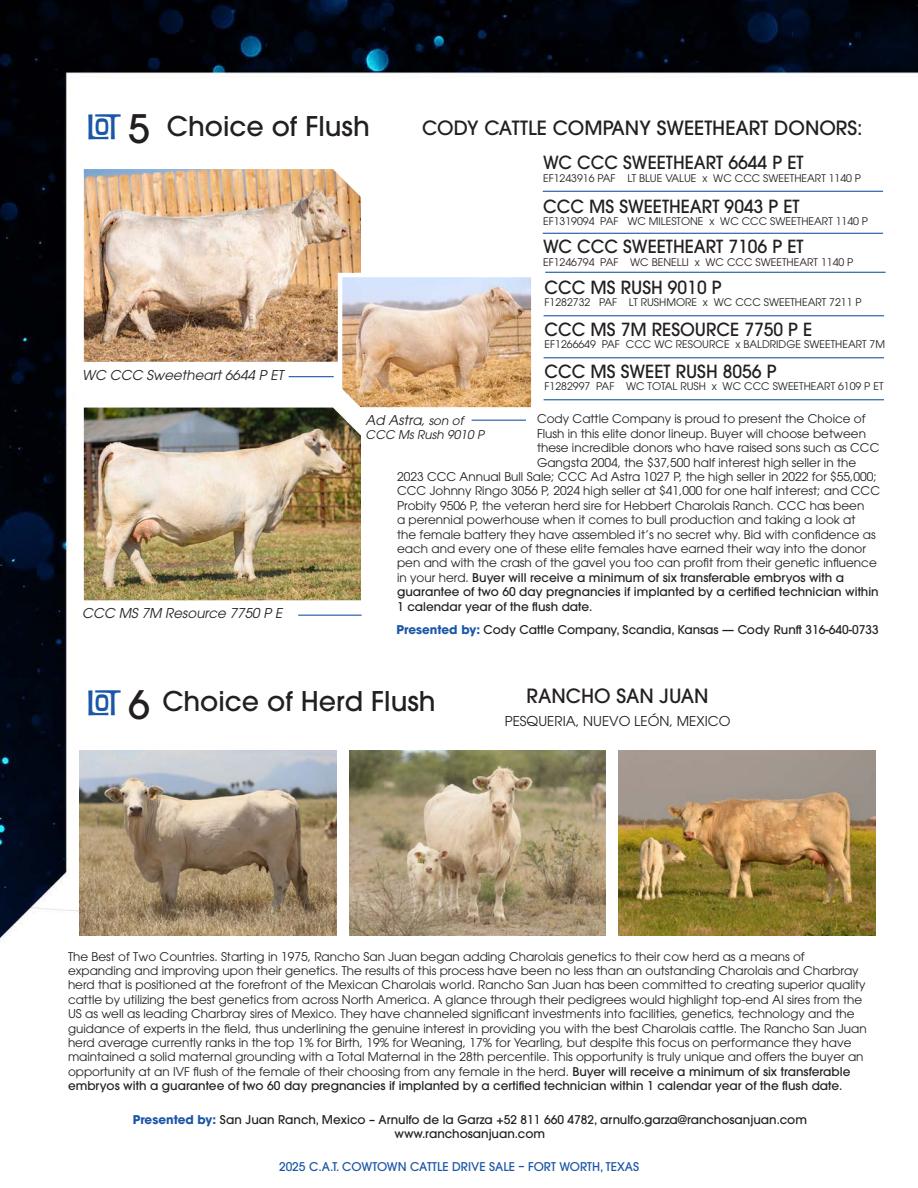
<style>
.page{position:relative;width:918px;height:1188px;background:#fff}
.page>*{position:absolute;margin:0;border:0;box-sizing:border-box;transform-origin:0 0}
.t1{font:39px "Filmotype Maxwell";letter-spacing:-.02em;color:#1c57a7}
.t2{font:500 39px "ITC Avant Garde Pro";color:#231f20}
.t3{font:500 27px "ITC Avant Garde Pro";color:#231f20}
.t4{font:500 19.5px "ITC Avant Garde Pro";color:#231f20}
.t5{font:500 18px "ITC Avant Garde Pro";color:#231f20}
.cutline_CAT{font:italic 13.5px "ITC Avant Garde Pro";color:#231f20}
.t6{font:13.5px "ITC Avant Garde Pro";color:#231f20}
.CAT_Footnote{font:12px/14.4px "ITC Avant Garde Pro";color:#231f20}
.consignor{font:500 12px "ITC Avant Garde Pro";color:#231f20}
.CAT_Footnote-2{font:500 12px "ITC Avant Garde Pro";color:#231f20}
.t7{font:500 12px "ITC Avant Garde Pro";color:#1c57a7}
.cutline_CAT-2{font:italic 12px "ITC Avant Garde Pro";color:#231f20}
.t8{font:10.5px "ITC Avant Garde Pro";color:#231f20}
.s1{font-weight:400}
.s2{font-weight:700;color:#1c57a7}
.s3{font-size:12px}
.s4{font-weight:500}
</style>
<div class="page">
<img style="left:0;top:0;width:918px;height:942px">
<img style="left:84px;top:169px;width:277px;height:193px">
<img style="left:84px;top:408px;width:277px;height:192px">
<hr style="left:289px;top:376px;width:45px;height:1px;background:#1c57a7">
<hr style="left:472px;top:420px;width:54px;height:1px;background:#1c57a7">
<hr style="left:298px;top:615px;width:64px;height:1px;background:#1c57a7">
<hr style="left:543px;top:191px;width:340px;height:1px;background:#1c57a7">
<hr style="left:543px;top:233px;width:340px;height:1px;background:#1c57a7">
<hr style="left:544px;top:315px;width:340px;height:1px;background:#1c57a7">
<hr style="left:545px;top:272px;width:341px;height:1px;background:#1c57a7">
<hr style="left:544px;top:357px;width:340px;height:1px;background:#1c57a7">
<hr style="left:544px;top:399px;width:340px;height:1px;background:#1c57a7">
<img style="left:79px;top:750px;width:258px;height:186px">
<img style="left:350px;top:750px;width:256px;height:186px">
<img style="left:618px;top:750px;width:258px;height:186px">
<svg style="left:336px;top:271px;width:202px;height:143px;background:#dcc3ab"></svg>
<p class="t1" style="left:87px;top:106px;width:34px">lot</p>
<p class="t2" style="left:128px;top:104px;width:23px">5</p>
<p class="t3" style="left:167px;top:109px;width:204px">Choice of Flush</p>
<p class="cutline_CAT" style="left:82px;top:367px;width:206px">WC CCC Sweetheart 6644 P ET</p>
<p class="t4" style="left:422px;top:116px;width:442px">CODY CATTLE COMPANY SWEETHEART DONORS:</p>
<p class="t5" style="left:543px;top:151px;width:262px">WC CCC SWEETHEART 6644 P ET</p>
<p class="t8" style="left:543px;top:171px;width:320px">EF1243916 PAF LT BLUE VALUE x WC CCC SWEETHEART 1140 P</p>
<p class="t5" style="left:543px;top:195px;width:258px">CCC MS SWEETHEART 9043 P ET</p>
<p class="t8" style="left:543px;top:215px;width:327px">EF1319094 PAF WC MILESTONE x WC CCC SWEETHEART 1140 P</p>
<p class="t5" style="left:543px;top:235px;width:262px">WC CCC SWEETHEART 7106 P ET</p>
<p class="t8" style="left:543px;top:255px;width:312px">EF1246794 PAF WC BENELLI x WC CCC SWEETHEART 1140 P</p>
<p class="t5" style="left:544px;top:276px;width:179px">CCC MS RUSH 9010 P</p>
<p class="t8" style="left:544px;top:296px;width:319px">F1282732 PAF LT RUSHMORE x WC CCC SWEETHEART 7211 P</p>
<p class="t5" style="left:544px;top:318px;width:269px">CCC MS 7M RESOURCE 7750 P E</p>
<p class="t8" style="left:544px;top:338px;width:342px">EF1266649 PAF CCC WC RESOURCE x BALDRIDGE SWEETHEART 7M</p>
<p class="t5" style="left:544px;top:360px;width:234px">CCC MS SWEET RUSH 8056 P</p>
<p class="t8" style="left:544px;top:380px;width:341px">F1282997 PAF WC TOTAL RUSH x WC CCC SWEETHEART 6109 P ET</p>
<p class="cutline_CAT" style="left:82px;top:605px;width:205px">CCC MS 7M Resource 7750 P E</p>
<p class="CAT_Footnote" style="left:537px;top:412px;width:330px">Cody Cattle Company is proud to present the Choice of</p>
<p class="CAT_Footnote" style="left:537px;top:426px;width:331px">Flush in this elite donor lineup. Buyer will choose between</p>
<p class="CAT_Footnote" style="left:537px;top:441px;width:344px">these incredible donors who have raised sons such as CCC</p>
<p class="CAT_Footnote" style="left:537px;top:455px;width:321px">Gangsta 2004, the $37,500 half interest high seller in the</p>
<p class="CAT_Footnote" style="left:397px;top:469px;width:481px">2023 CCC Annual Bull Sale; CCC Ad Astra 1027 P, the high seller in 2022 for $55,000;</p>
<p class="CAT_Footnote" style="left:397px;top:484px;width:485px">CCC Johnny Ringo 3056 P, 2024 high seller at $41,000 for one half interest; and CCC</p>
<p class="CAT_Footnote" style="left:397px;top:498px;width:469px">Probity 9506 P, the veteran herd sire for Hebbert Charolais Ranch. CCC has been</p>
<p class="CAT_Footnote" style="left:397px;top:513px;width:460px">a perennial powerhouse when it comes to bull production and taking a look at</p>
<p class="CAT_Footnote" style="left:397px;top:527px;width:480px">the female battery they have assembled it’s no secret why. Bid with confidence as</p>
<p class="CAT_Footnote" style="left:397px;top:541px;width:470px">each and every one of these elite females have earned their way into the donor</p>
<p class="CAT_Footnote" style="left:397px;top:556px;width:481px">pen and with the crash of the gavel you too can profit from their genetic influence</p>
<p class="CAT_Footnote-2" style="left:397px;top:570px;width:449px"><span class="s1">in your herd.</span> Buyer will receive a minimum of six transferable embryos with a</p>
<p class="CAT_Footnote-2" style="left:397px;top:584px;width:483px">guarantee of two 60 day pregnancies if implanted by a certified technician within</p>
<p class="CAT_Footnote-2" style="left:397px;top:599px;width:197px">1 calendar year of the flush date.</p>
<p class="consignor" style="left:397px;top:622px;width:484px"><span class="s2">Presented by:</span> Cody Cattle Company, Scandia, Kansas — Cody Runft 316-640-0733</p>
<p class="cutline_CAT" style="left:366px;top:412px;width:102px">Ad Astra,<span class="s3">son of</span></p>
<p class="cutline_CAT-2" style="left:366px;top:427px;width:123px">CCC Ms Rush 9010 P</p>
<p class="t1" style="left:87px;top:682px;width:34px">lot</p>
<p class="t2" style="left:128px;top:680px;width:23px">6</p>
<p class="t3" style="left:162px;top:684px;width:275px">Choice of Herd Flush</p>
<p class="t4" style="left:527px;top:684px;width:184px">RANCHO SAN JUAN</p>
<p class="t6" style="left:505px;top:713px;width:227px">PESQUERIA, NUEVO LEÓN, MEXICO</p>
<p class="CAT_Footnote" style="left:68px;top:949px;width:800px">The Best of Two Countries. Starting in 1975, Rancho San Juan began adding Charolais genetics to their cow herd as a means of expanding and improving upon their genetics. The results of this process have been no less than an outstanding Charolais and Charbray herd that is positioned at the forefront of the Mexican Charolais world. Rancho San Juan has been committed to creating superior quality cattle by utilizing the best genetics from across North America. A glance through their pedigrees would highlight top-end AI sires from the US as well as leading Charbray sires of Mexico. They have channeled significant investments into facilities, genetics, technology and the guidance of experts in the field, thus underlining the genuine interest in providing you with the best Charolais cattle. The Rancho San Juan herd average currently ranks in the top 1% for Birth, 19% for Weaning, 17% for Yearling, but despite this focus on performance they have maintained a solid maternal grounding with a Total Maternal in the 28th percentile. This opportunity is truly unique and offers the buyer an opportunity at an IVF flush of the female of their choosing from any female in the herd. <span class="s4">Buyer will receive a minimum of six transferable embryos with a guarantee of two 60 day pregnancies if implanted by a certified technician within 1 calendar year of the flush date.</span></p>
<p class="consignor" style="left:133px;top:1112px;width:676px"><span class="s2">Presented by:</span> San Juan Ranch, Mexico – Arnulfo de la Garza +52 811 660 4782, arnulfo.garza@ranchosanjuan.com</p>
<p class="consignor" style="left:394px;top:1126px;width:152px">www.ranchosanjuan.com</p>
<p class="t7" style="left:279px;top:1159px;width:361px">2025 C.A.T. COWTOWN CATTLE DRIVE SALE – FORT WORTH, TEXAS</p>
</div>
